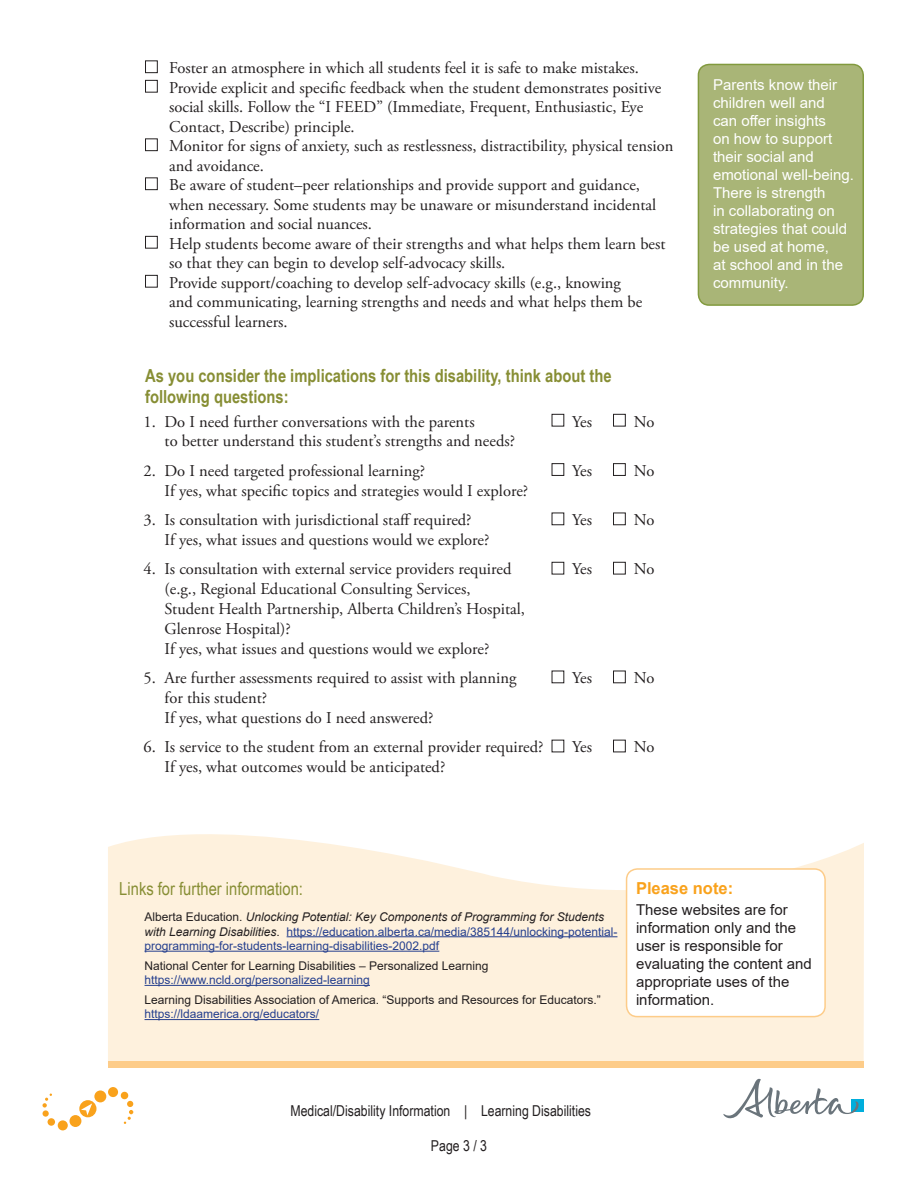
<style>
.page{position:relative;width:918px;height:1188px;background:#fff}
.page>*{position:absolute;margin:0;border:0;box-sizing:border-box;transform-origin:0 0}
.t1{font:700 18px/21.6px "Arial Narrow";color:#878e34}
.t2{font:18px "Arial Narrow";color:#878e34}
.t3{font:16.5px/19.5px "Adobe Garamond Pro";color:#231f20}
.t4{font:700 16.5px "Arial";color:#f9a21c}
.t5{font:15px/18px "Arial";color:#fff}
.t6{font:15px/18px "Arial";color:#231f20}
.t7{font:15px "Arial Narrow";color:#231f20}
.t8{font:12px/14.4px "Arial";color:#253f8e}
.t9{font:12px/14.4px "Arial";color:#231f20}
.s1{color:#231f20}
.s2{font-style:italic;color:#231f20}
.s3{color:#253f8e}
</style>
<div class="page">
<svg style="left:108px;top:834px;width:756px;height:227px;background:#fdf2e1"></svg>
<hr style="left:287px;top:936px;width:330px;height:1px;background:#253f8e">
<hr style="left:145px;top:951px;width:294px;height:1px;background:#253f8e">
<hr style="left:145px;top:985px;width:225px;height:1px;background:#253f8e">
<hr style="left:145px;top:1019px;width:174px;height:1px;background:#253f8e">
<div style="left:108px;top:1061px;width:756px;height:7px;background:#fdcc89"></div>
<div style="left:627px;top:869px;width:198px;height:148px;background:#fff;border-radius:11px"></div>
<div style="left:626px;top:868px;width:200px;height:149px;border:2px solid #fdcc89;border-radius:11px"></div>
<div style="left:79px;top:1100px;width:17px;height:17px;background:#f9a21c;border-radius:50%"></div>
<div style="left:70px;top:1115px;width:11px;height:12px;background:#f9a21c;border-radius:50%"></div>
<div style="left:58px;top:1120px;width:10px;height:10px;background:#f9a21c;border-radius:50%"></div>
<div style="left:48px;top:1118px;width:7px;height:8px;background:#f9a21c;border-radius:50%"></div>
<div style="left:43px;top:1110px;width:6px;height:7px;background:#f9a21c;border-radius:50%"></div>
<svg style="left:42px;top:1094px;width:10px;height:14px"></svg>
<div style="left:94px;top:1090px;width:12px;height:12px;background:#f9a21c;border-radius:50%"></div>
<div style="left:108px;top:1087px;width:10px;height:10px;background:#f9a21c;border-radius:50%"></div>
<div style="left:121px;top:1092px;width:7px;height:7px;background:#f9a21c;border-radius:50%"></div>
<svg style="left:124px;top:1101px;width:9px;height:23px"></svg>
<svg style="left:81px;top:1103px;width:11px;height:12px"></svg>
<div style="left:145px;top:60px;width:13px;height:13px;border:1px solid #231f20"></div>
<div style="left:145px;top:80px;width:13px;height:13px;border:1px solid #231f20"></div>
<div style="left:145px;top:138px;width:13px;height:13px;border:1px solid #231f20"></div>
<div style="left:145px;top:177px;width:13px;height:13px;border:1px solid #231f20"></div>
<div style="left:145px;top:236px;width:13px;height:13px;border:1px solid #231f20"></div>
<div style="left:145px;top:275px;width:13px;height:13px;border:1px solid #231f20"></div>
<div style="left:552px;top:414px;width:12px;height:13px;border:1px solid #231f20"></div>
<div style="left:613px;top:414px;width:13px;height:13px;border:1px solid #231f20"></div>
<div style="left:552px;top:463px;width:12px;height:13px;border:1px solid #231f20"></div>
<div style="left:613px;top:463px;width:13px;height:13px;border:1px solid #231f20"></div>
<div style="left:552px;top:513px;width:12px;height:12px;border:1px solid #231f20"></div>
<div style="left:613px;top:513px;width:13px;height:12px;border:1px solid #231f20"></div>
<div style="left:552px;top:562px;width:12px;height:12px;border:1px solid #231f20"></div>
<div style="left:613px;top:562px;width:13px;height:12px;border:1px solid #231f20"></div>
<div style="left:613px;top:671px;width:13px;height:12px;border:1px solid #231f20"></div>
<div style="left:613px;top:740px;width:13px;height:12px;border:1px solid #231f20"></div>
<div style="left:698px;top:64px;width:165px;height:241px;background:#a9b577;border-radius:11px"></div>
<div style="left:698px;top:64px;width:166px;height:242px;border:2px solid #829a3e;border-radius:11px"></div>
<div style="left:851px;top:1099px;width:13px;height:13px;background:#00aedc"></div>
<svg style="left:723px;top:1079px;width:136px;height:39px"></svg>
<p class="t3" style="left:169px;top:59px;width:471px">Foster an atmosphere in which all students feel it is safe to make mistakes.</p>
<p class="t3" style="left:169px;top:78px;width:494px">Provide explicit and specific feedback when the student demonstrates positive social skills. Follow the “I FEED” (Immediate, Frequent, Enthusiastic, Eye<br>Contact, Describe) principle.</p>
<p class="t3" style="left:169px;top:137px;width:506px">Monitor for signs of anxiety, such as restlessness, distractibility, physical tension and avoidance.</p>
<p class="t3" style="left:169px;top:176px;width:489px">Be aware of student–peer relationships and provide support and guidance, when necessary. Some students may be unaware or misunderstand incidental information and social nuances.</p>
<p class="t3" style="left:169px;top:234px;width:498px">Help students become aware of their strengths and what helps them learn best so that they can begin to develop self-advocacy skills.</p>
<p class="t3" style="left:169px;top:273px;width:475px">Provide support/coaching to develop self-advocacy skills (e.g., knowing and communicating, learning strengths and needs and what helps them be successful learners.</p>
<p class="t1" style="left:145px;top:364px;width:468px">As you consider the implications for this disability, think about the following questions:</p>
<p class="t3" style="left:144px;top:412px;width:333px">1. Do I need further conversations with the parents</p>
<p class="t3" style="left:572px;top:412px;width:21px">Yes</p>
<p class="t3" style="left:634px;top:412px;width:22px">No</p>
<p class="t3" style="left:165px;top:432px;width:352px">to better understand this student’s strengths and needs?</p>
<p class="t3" style="left:144px;top:461px;width:283px">2. Do I need targeted professional learning?</p>
<p class="t3" style="left:572px;top:461px;width:21px">Yes</p>
<p class="t3" style="left:634px;top:461px;width:22px">No</p>
<p class="t3" style="left:165px;top:481px;width:365px">If yes, what specific topics and strategies would I explore?</p>
<p class="t3" style="left:144px;top:511px;width:329px">3. Is consultation with jurisdictional staff required?</p>
<p class="t3" style="left:572px;top:511px;width:21px">Yes</p>
<p class="t3" style="left:634px;top:511px;width:22px">No</p>
<p class="t3" style="left:165px;top:531px;width:326px">If yes, what issues and questions would we explore?</p>
<p class="t3" style="left:144px;top:560px;width:369px">4. Is consultation with external service providers required</p>
<p class="t3" style="left:572px;top:560px;width:21px">Yes</p>
<p class="t3" style="left:634px;top:560px;width:22px">No</p>
<p class="t3" style="left:165px;top:580px;width:362px">(e.g., Regional Educational Consulting Services,<br>Student Health Partnership, Alberta Children’s Hospital, Glenrose Hospital)?<br>If yes, what issues and questions would we explore?</p>
<p class="t3" style="left:144px;top:669px;width:374px">5. Are further assessments required to assist with planning</p>
<p class="t3" style="left:572px;top:669px;width:21px">Yes</p>
<p class="t3" style="left:634px;top:669px;width:22px">No</p>
<p class="t3" style="left:165px;top:688px;width:270px">for this student?<br>If yes, what questions do I need answered?</p>
<p class="t3" style="left:144px;top:738px;width:401px">6. Is service to the student from an external provider required?</p>
<p class="t3" style="left:572px;top:738px;width:21px">Yes</p>
<p class="t3" style="left:634px;top:738px;width:22px">No</p>
<p class="t3" style="left:165px;top:758px;width:282px">If yes, what outcomes would be anticipated?</p>
<p class="t5" style="left:713px;top:76px;width:142px">Parents know their children well and<br>can offer insights<br>on how to support their social and emotional well-being.<br>There is strength<br>in collaborating on strategies that could be used at home,<br>at school and in the community.</p>
<p class="t2" style="left:119px;top:875px;width:185px">Links for further information:</p>
<p class="t8" style="left:145px;top:910px;width:474px"><span class="s1">Alberta Education.</span> <span class="s2">Unlocking Potential: Key Components of Programming for Students with Learning Disabilities</span><span class="s1">.</span> https://education.alberta.ca/media/385144/unlocking-potential&shy;programming-for-students-learning-disabilities-2002.pdf</p>
<p class="t9" style="left:145px;top:958px;width:346px">National Center for Learning Disabilities – Personalized Learning <span class="s3">https://www.ncld.org/personalized-learning</span></p>
<p class="t9" style="left:145px;top:992px;width:458px">Learning Disabilities Association of America. “Supports and Resources for Educators.” <span class="s3">https://ldaamerica.org/educators/</span></p>
<p class="t4" style="left:636px;top:877px;width:99px">Please note:</p>
<p class="t6" style="left:636px;top:900px;width:177px">These websites are for information only and the user is responsible for evaluating the content and appropriate uses of the information.</p>
<p class="t7" style="left:291px;top:1099px;width:302px">Medical/Disability Information | Learning Disabilities</p>
<p class="t7" style="left:431px;top:1135px;width:58px">Page 3 / 3</p>
</div>
